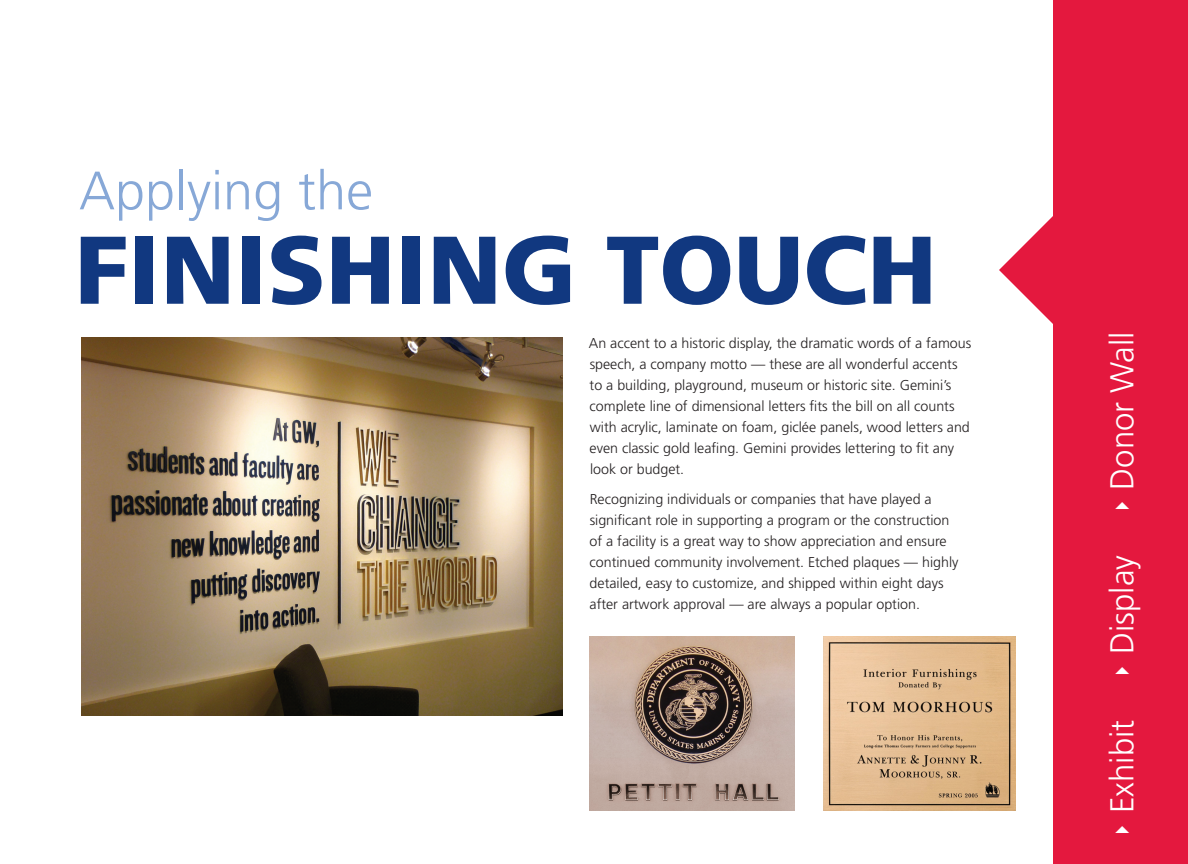
<style>
.page{position:relative;width:1188px;height:864px;background:#fff}
.page>*{position:absolute;margin:0;border:0;box-sizing:border-box;transform-origin:0 0}
.t1{font:900 96px "Frutiger LT Std";color:#113880}
.t2{font:300 54px "Frutiger LT Std";color:#87a8d7}
.t3{font:300 33px "Frutiger LT Std";color:#fff}
.Body{font:300 14.25px/21px "Frutiger LT Std";color:#231f20}
</style>
<div class="page">
<svg style="left:999px;top:0;width:189px;height:864px;fill:#e4183e"></svg>
<img style="left:81px;top:338px;width:481px;height:378px">
<img style="left:589px;top:637px;width:206px;height:174px">
<img style="left:823px;top:637px;width:193px;height:174px">
<svg style="left:1115px;top:826px;width:14px;height:7px"></svg>
<svg style="left:1115px;top:667px;width:14px;height:7px"></svg>
<svg style="left:1115px;top:502px;width:14px;height:7px"></svg>
<p class="t2" style="left:79px;top:160px;width:296px">Applying the</p>
<p class="t1" style="left:75px;top:212px;width:863px">FINISHING TOUCH</p>
<p class="Body" style="left:589px;top:333px;width:384px">An accent to a historic display, the dramatic words of a famous speech, a company motto — these are all wonderful accents to a building, playground, museum or historic site. Gemini’s complete line of dimensional letters fits the bill on all counts with acrylic, laminate on foam, giclée panels, wood letters and even classic gold leafing. Gemini provides lettering to fit any look or budget.</p>
<p class="Body" style="left:590px;top:489px;width:370px">Recognizing individuals or companies that have played a significant role in supporting a program or the construction of a facility is a great way to show appreciation and ensure continued community involvement. Etched plaques — highly detailed, easy to customize, and shipped within eight days after artwork approval — are always a popular option.</p>
<p class="t3" style="left:1103px;top:490px;width:160px;rotate:-90deg">Donor Wall</p>
<p class="t3" style="left:1103px;top:654px;width:101px;rotate:-90deg">Display</p>
<p class="t3" style="left:1103px;top:813px;width:95px;rotate:-90deg">Exhibit</p>
</div>
